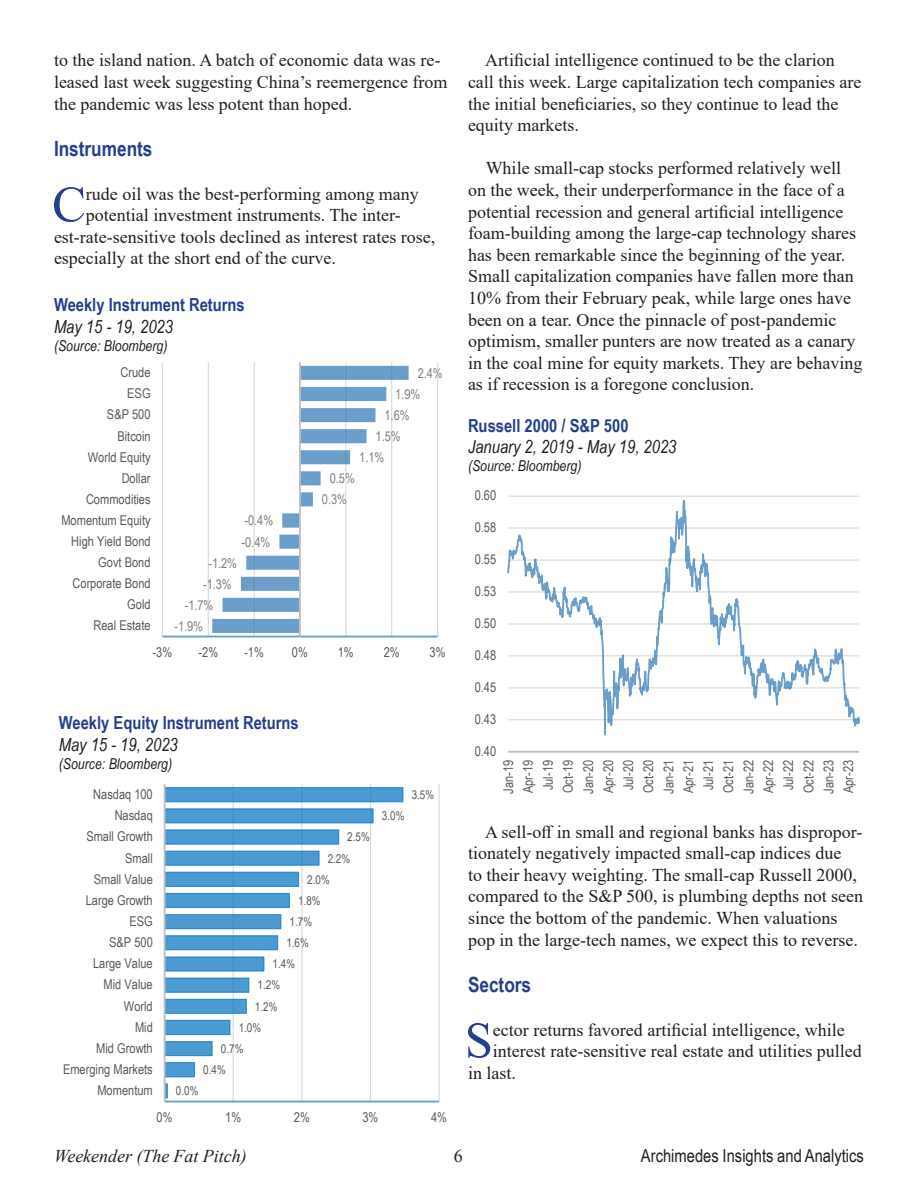
<style>
.page{position:relative;width:918px;height:1188px;background:#fff}
.page>*{position:absolute;margin:0;border:0;box-sizing:border-box;transform-origin:0 0}
.t1{font:50.55px "Times New Roman";color:#253f8e}
.t2{font:700 21px "Arial Narrow";color:#253f8e}
.t3{font:18px/21.6px "Times New Roman";color:#231f20}
.t4{font:700 18px "Arial Narrow";color:#253f8e}
.t5{font:italic 18px "Arial Narrow";color:#231f20}
.t6{font:18px "Arial Narrow";color:#231f20}
.t7{font:italic 18px "Times New Roman";color:#231f20}
.t8{font:italic 15px "Arial Narrow";color:#231f20}
.t9{font:13.5px/20px "Arial Narrow";letter-spacing:-.005em;color:#595959;text-align:justify}
.t10{font:13.5px "Arial Narrow";color:#7f7f7f}
.t11{font:12px "Arial Narrow";color:#595959}
</style>
<div class="page">
<hr style="left:162px;top:362px;width:1px;height:275px;background:#d9d9d9">
<hr style="left:208px;top:362px;width:1px;height:275px;background:#d9d9d9">
<hr style="left:254px;top:362px;width:1px;height:275px;background:#d9d9d9">
<hr style="left:345px;top:362px;width:1px;height:275px;background:#d9d9d9">
<hr style="left:391px;top:362px;width:1px;height:275px;background:#d9d9d9">
<hr style="left:437px;top:362px;width:1px;height:275px;background:#d9d9d9">
<svg style="left:212px;top:366px;width:197px;height:267px"></svg>
<hr style="left:162px;top:636px;width:276px;height:1px;background:#6c9ecb">
<hr style="left:299px;top:362px;width:2px;height:275px;background:#bfbfbf">
<hr style="left:233px;top:784px;width:1px;height:318px;background:#d9d9d9">
<hr style="left:301px;top:784px;width:2px;height:318px;background:#d9d9d9">
<hr style="left:370px;top:784px;width:1px;height:318px;background:#d9d9d9">
<hr style="left:439px;top:784px;width:1px;height:318px;background:#d9d9d9">
<svg style="left:166px;top:786px;width:238px;height:313px"></svg>
<hr style="left:165px;top:1101px;width:274px;height:1px;background:#6c9ecb">
<hr style="left:164px;top:784px;width:2px;height:318px;background:#bfbfbf">
<svg style="left:508px;top:496px;width:352px;height:257px"></svg>
<p class="t3" style="left:54px;top:49px;width:395px">to the island nation. A batch of economic data was re&shy;leased last week suggesting China’s reemergence from the pandemic was less potent than hoped.</p>
<p class="t2" style="left:54px;top:133px;width:100px">Instruments</p>
<p class="t1" style="left:52px;top:169px;width:35px">C</p>
<p class="t3" style="left:86px;top:182px;width:334px">rude oil was the best-performing among many</p>
<p class="t3" style="left:86px;top:204px;width:316px">potential investment instruments. The inter-</p>
<p class="t3" style="left:54px;top:225px;width:383px">est-rate-sensitive tools declined as interest rates rose,</p>
<p class="t3" style="left:54px;top:247px;width:283px">especially at the short end of the curve.</p>
<p class="t4" style="left:54px;top:291px;width:192px">Weekly Instrument Returns</p>
<p class="t5" style="left:54px;top:314px;width:120px">May 15 - 19, 2023</p>
<p class="t8" style="left:54px;top:335px;width:115px">(Source: Bloomberg)</p>
<p class="t9" style="left:120px;top:362px;width:32px">Crude</p>
<p class="t9" style="left:127px;top:383px;width:25px">ESG</p>
<p class="t9" style="left:107px;top:404px;width:45px">S&amp;P 500</p>
<p class="t9" style="left:117px;top:425px;width:35px">Bitcoin</p>
<p class="t9" style="left:88px;top:446px;width:64px">World Equity</p>
<p class="t9" style="left:122px;top:468px;width:30px">Dollar</p>
<p class="t9" style="left:86px;top:489px;width:66px">Commodities</p>
<p class="t9" style="left:61px;top:510px;width:91px">Momentum Equity</p>
<p class="t10" style="left:245px;top:511px;width:30px">-0.4%</p>
<p class="t9" style="left:71px;top:531px;width:81px">High Yield Bond</p>
<p class="t10" style="left:242px;top:532px;width:30px">-0.4%</p>
<p class="t9" style="left:98px;top:552px;width:54px">Govt Bond</p>
<p class="t10" style="left:208px;top:553px;width:30px">-1.2%</p>
<p class="t9" style="left:72px;top:573px;width:80px">Corporate Bond</p>
<p class="t10" style="left:203px;top:574px;width:30px">-1.3%</p>
<p class="t9" style="left:127px;top:594px;width:25px">Gold</p>
<p class="t10" style="left:185px;top:595px;width:30px">-1.7%</p>
<p class="t9" style="left:93px;top:615px;width:59px">Real Estate</p>
<p class="t10" style="left:174px;top:616px;width:30px">-1.9%</p>
<p class="t10" style="left:418px;top:363px;width:27px">2.4%</p>
<p class="t10" style="left:395px;top:384px;width:27px">1.9%</p>
<p class="t10" style="left:385px;top:405px;width:27px">1.6%</p>
<p class="t10" style="left:376px;top:426px;width:27px">1.5%</p>
<p class="t10" style="left:359px;top:447px;width:27px">1.1%</p>
<p class="t10" style="left:330px;top:469px;width:27px">0.5%</p>
<p class="t10" style="left:322px;top:490px;width:27px">0.3%</p>
<p class="t9" style="left:153px;top:642px;width:21px">-3%</p>
<p class="t9" style="left:198px;top:642px;width:21px">-2%</p>
<p class="t9" style="left:244px;top:642px;width:21px">-1%</p>
<p class="t9" style="left:292px;top:642px;width:17px">0%</p>
<p class="t9" style="left:338px;top:642px;width:17px">1%</p>
<p class="t9" style="left:384px;top:642px;width:17px">2%</p>
<p class="t9" style="left:430px;top:642px;width:17px">3%</p>
<p class="t4" style="left:59px;top:709px;width:242px">Weekly Equity Instrument Returns</p>
<p class="t5" style="left:59px;top:732px;width:120px">May 15 - 19, 2023</p>
<p class="t8" style="left:59px;top:753px;width:115px">(Source: Bloomberg)</p>
<p class="t9" style="left:93px;top:784px;width:61px">Nasdaq 100</p>
<p class="t9" style="left:115px;top:805px;width:40px">Nasdaq</p>
<p class="t9" style="left:86px;top:826px;width:68px">Small Growth</p>
<p class="t11" style="left:347px;top:828px;width:24px">2.5%</p>
<p class="t9" style="left:125px;top:847px;width:29px">Small</p>
<p class="t11" style="left:328px;top:849px;width:24px">2.2%</p>
<p class="t9" style="left:94px;top:868px;width:61px">Small Value</p>
<p class="t11" style="left:307px;top:871px;width:24px">2.0%</p>
<p class="t9" style="left:86px;top:890px;width:68px">Large Growth</p>
<p class="t11" style="left:298px;top:892px;width:24px">1.8%</p>
<p class="t9" style="left:129px;top:911px;width:25px">ESG</p>
<p class="t11" style="left:290px;top:913px;width:24px">1.7%</p>
<p class="t9" style="left:109px;top:932px;width:45px">S&amp;P 500</p>
<p class="t11" style="left:286px;top:934px;width:24px">1.6%</p>
<p class="t9" style="left:93px;top:953px;width:61px">Large Value</p>
<p class="t11" style="left:273px;top:955px;width:24px">1.4%</p>
<p class="t9" style="left:104px;top:974px;width:51px">Mid Value</p>
<p class="t11" style="left:258px;top:976px;width:24px">1.2%</p>
<p class="t9" style="left:124px;top:995px;width:30px">World</p>
<p class="t11" style="left:255px;top:998px;width:24px">1.2%</p>
<p class="t9" style="left:135px;top:1017px;width:19px">Mid</p>
<p class="t11" style="left:239px;top:1019px;width:24px">1.0%</p>
<p class="t9" style="left:96px;top:1038px;width:58px">Mid Growth</p>
<p class="t11" style="left:221px;top:1040px;width:24px">0.7%</p>
<p class="t9" style="left:63px;top:1059px;width:91px">Emerging Markets</p>
<p class="t11" style="left:203px;top:1061px;width:24px">0.4%</p>
<p class="t9" style="left:97px;top:1080px;width:57px">Momentum</p>
<p class="t11" style="left:176px;top:1082px;width:24px">0.0%</p>
<p class="t11" style="left:382px;top:807px;width:24px">3.0%</p>
<p class="t11" style="left:412px;top:786px;width:24px">3.5%</p>
<p class="t9" style="left:157px;top:1107px;width:17px">0%</p>
<p class="t9" style="left:225px;top:1107px;width:17px">1%</p>
<p class="t9" style="left:294px;top:1107px;width:17px">2%</p>
<p class="t9" style="left:363px;top:1107px;width:17px">3%</p>
<p class="t9" style="left:431px;top:1107px;width:17px">4%</p>
<p class="t3" style="left:468px;top:49px;width:395px;text-indent:17px">Artificial intelligence continued to be the clarion call this week. Large capitalization tech companies are the initial beneficiaries, so they continue to lead the equity markets.</p>
<p class="t3" style="left:468px;top:157px;width:396px;text-indent:18px">While small-cap stocks performed relatively well on the week, their underperformance in the face of a potential recession and general artificial intelligence foam-building among the large-cap technology shares has been remarkable since the beginning of the year.<br>Small capitalization companies have fallen more than 10% from their February peak, while large ones have been on a tear. Once the pinnacle of post-pandemic optimism, smaller punters are now treated as a canary in the coal mine for equity markets. They are behaving as if recession is a foregone conclusion.</p>
<p class="t4" style="left:468px;top:412px;width:162px">Russell 2000 / S&amp;P 500</p>
<p class="t5" style="left:468px;top:434px;width:210px">January 2, 2019 - May 19, 2023</p>
<p class="t8" style="left:468px;top:455px;width:115px">(Source: Bloomberg)</p>
<p class="t9" style="left:475px;top:485px;width:23px">0.60</p>
<p class="t9" style="left:475px;top:517px;width:23px">0.58</p>
<p class="t9" style="left:475px;top:549px;width:23px">0.55</p>
<p class="t9" style="left:475px;top:581px;width:23px">0.53</p>
<p class="t9" style="left:475px;top:613px;width:23px">0.50</p>
<p class="t9" style="left:475px;top:645px;width:23px">0.48</p>
<p class="t9" style="left:475px;top:677px;width:23px">0.45</p>
<p class="t9" style="left:475px;top:709px;width:23px">0.43</p>
<p class="t9" style="left:475px;top:741px;width:23px">0.40</p>
<p class="t9" style="left:498px;top:794px;width:35px;rotate:-90deg">Jan-19<br>Apr-19<br>Jul-19<br>Oct-19<br>Jan-20<br>Apr-20<br>Jul-20<br>Oct-20<br>Jan-21<br>Apr-21<br>Jul-21<br>Oct-21<br>Jan-22<br>Apr-22<br>Jul-22<br>Oct-22<br>Jan-23<br>Apr-23</p>
<p class="t3" style="left:468px;top:820px;width:397px;text-indent:17px">A sell-off in small and regional banks has dispropor&shy;tionately negatively impacted small-cap indices due<br>to their heavy weighting. The small-cap Russell 2000, compared to the S&amp;P 500, is plumbing depths not seen since the bottom of the pandemic. When valuations pop in the large-tech names, we expect this to reverse.</p>
<p class="t2" style="left:468px;top:969px;width:65px">Sectors</p>
<p class="t1" style="left:465px;top:1005px;width:30px">S</p>
<p class="t3" style="left:493px;top:1018px;width:353px">ector returns favored artificial intelligence, while</p>
<p class="t3" style="left:493px;top:1040px;width:370px">interest rate-sensitive real estate and utilities pulled</p>
<p class="t3" style="left:468px;top:1061px;width:50px">in last.</p>
<p class="t7" style="left:54px;top:1144px;width:194px">Weekender (The Fat Pitch)</p>
<p class="t3" style="left:454px;top:1145px;width:10px">6</p>
<p class="t6" style="left:641px;top:1143px;width:225px">Archimedes Insights and Analytics</p>
</div>
